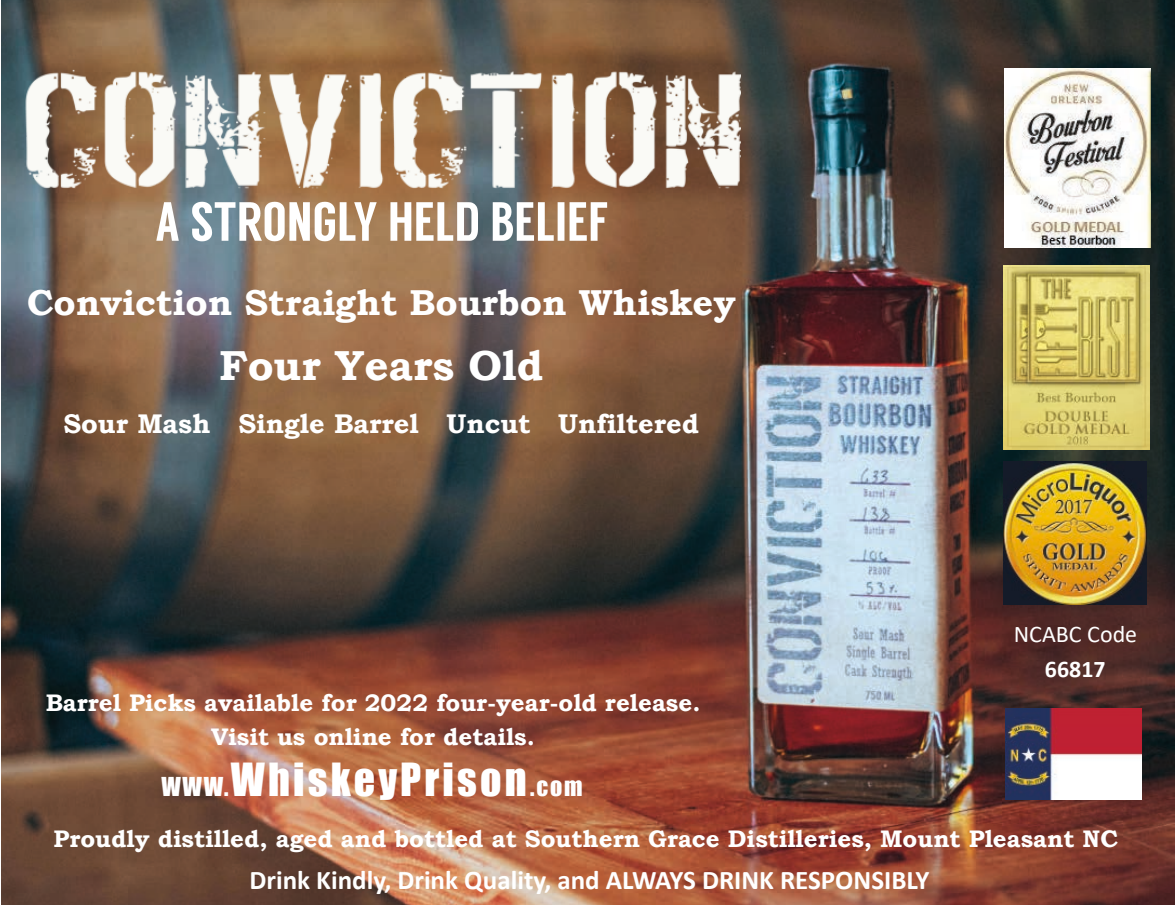
<style>
.page{position:relative;width:1175px;height:905px;background:#fff}
.page>*{position:absolute;margin:0;border:0;box-sizing:border-box;transform-origin:0 0}
.t1{font:42px "Impact";letter-spacing:.075em;color:#fff}
.t2{font:700 42px "Bookman Old Style";color:#fff}
.t3{font:700 36px "Bookman Old Style";color:#fff}
.t4{font:700 27px "Calibri";color:#fff}
.t5{font:700 27px "Bookman Old Style";color:#fff}
.t6{font:700 24px/33.6px "Bookman Old Style";color:#fff;text-align:center}
.t7{font:24px/34.8px "Calibri";color:#fff;text-align:center}
.s1{font-size:24px}
.s2{font-weight:700}
</style>
<div class="page">
<img style="left:2px;top:0;width:1172px;height:904px">
<img style="left:1004px;top:69px;width:146px;height:178px">
<img style="left:1003px;top:461px;width:143px;height:143px">
<img style="left:1003px;top:265px;width:146px;height:185px">
<img style="left:1005px;top:709px;width:136px;height:90px">
<img style="left:23px;top:69px;width:717px;height:121px">
<img style="left:156px;top:190px;width:472px;height:54px">
<p class="t3" style="left:27px;top:276px;width:710px">Conviction Straight Bourbon Whiskey</p>
<p class="t2" style="left:219px;top:335px;width:325px">Four Years Old</p>
<p class="t5" style="left:63px;top:404px;width:637px">Sour Mash Single Barrel Uncut Unfiltered</p>
<p class="t6" style="left:46px;top:685px;width:656px">Barrel Picks available for 2022 four-year-old release.<br>Visit us online for details.</p>
<p class="t1" style="left:161px;top:746px;width:423px"><span class="s1">WWW.</span>WhiskeyPrison<span class="s1">.com</span></p>
<p class="t7" style="left:1013px;top:616px;width:125px">NCABC Code<br><span class="s2">66817</span></p>
<p class="t6" style="left:54px;top:821px;width:1066px">Proudly distilled, aged and bottled at Southern Grace Distilleries, Mount Pleasant NC</p>
<p class="t4" style="left:249px;top:860px;width:681px">Drink Kindly, Drink Quality, and ALWAYS DRINK RESPONSIBLY</p>
</div>
